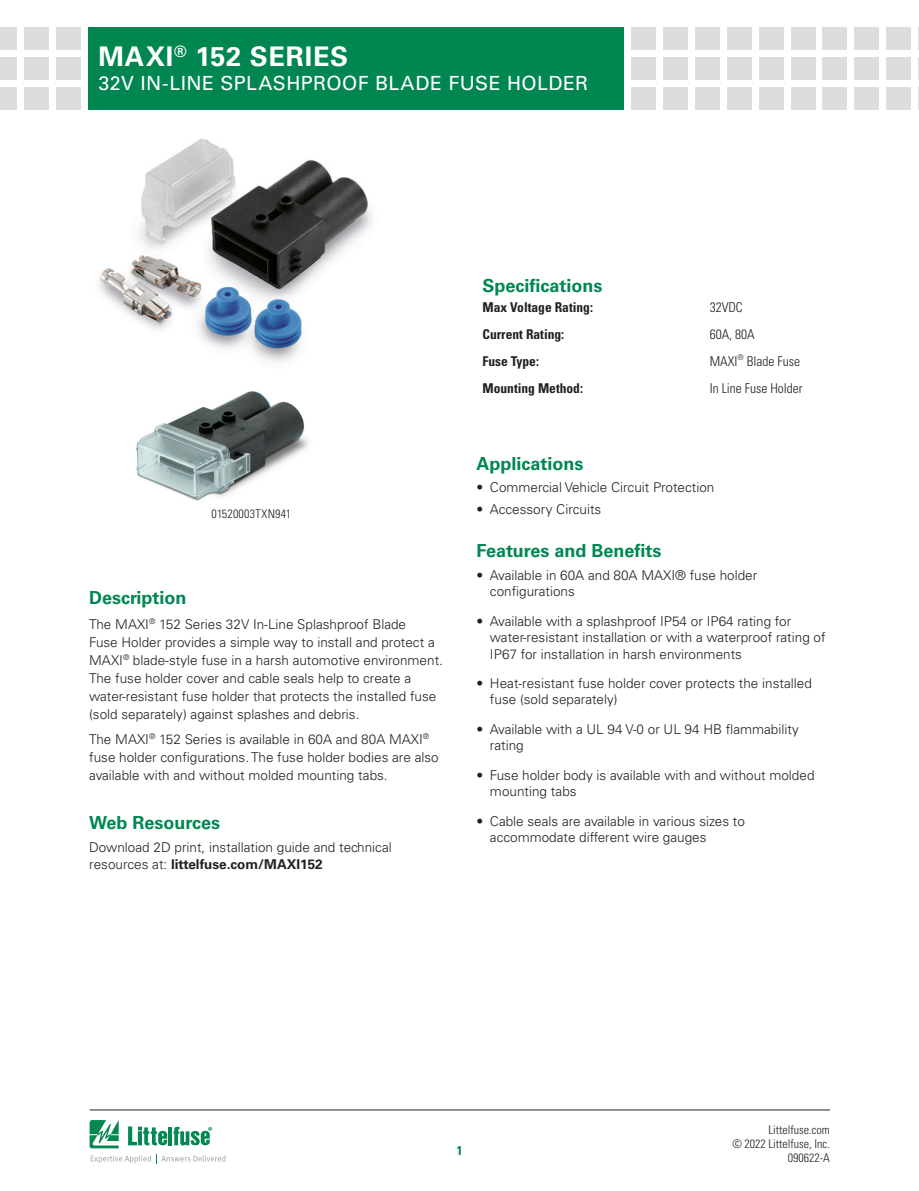
<style>
.page{position:relative;width:919px;height:1191px;background:#fff}
.page>*{position:absolute;margin:0;border:0;box-sizing:border-box;transform-origin:0 0}
.Head_Large{font:700 27px "Univers LT Std";letter-spacing:.025em;color:#fff}
.Head_Large-2{font:19.5px "Univers LT Std";letter-spacing:.02em;color:#fff}
.Green_Subheads{font:700 18px "Univers LT Std";color:#008751}
.Body_text{font:700 18px "Univers LT Std";color:#008751}
.Body_text-2{font:300 13.5px/18px "Univers LT Std";color:#231f20}
.段落样式1{font:700 condensed 13.5px "Univers LT Std";color:#231f20}
.段落样式1-2{font:300 condensed 13.5px "Univers LT Std";color:#231f20}
.t1{font:700 condensed 12.75px "Univers LT Std";color:#008751}
.Chart_Body{font:300 condensed 12px/14.2px "Univers LT Std";color:#231f20;text-align:right}
.Chart_Body-2{font:300 condensed 12px "Univers LT Std";letter-spacing:.02em;color:#231f20}
.段落样式1-3{font:300 condensed 7.8px "Univers LT Std";color:#231f20}
.s1{font-weight:700}
</style>
<div class="page">
<div style="left:56px;top:27px;width:25px;height:23px;background:#dcdddf"></div>
<div style="left:56px;top:57px;width:25px;height:23px;background:#dcdddf"></div>
<div style="left:56px;top:87px;width:25px;height:22px;background:#dcdddf"></div>
<div style="left:24px;top:27px;width:25px;height:23px;background:#dcdddf"></div>
<div style="left:24px;top:57px;width:25px;height:23px;background:#dcdddf"></div>
<div style="left:24px;top:87px;width:25px;height:22px;background:#dcdddf"></div>
<div style="left:0;top:27px;width:17px;height:23px;background:#dcdddf"></div>
<div style="left:0;top:57px;width:17px;height:23px;background:#dcdddf"></div>
<div style="left:0;top:87px;width:17px;height:22px;background:#dcdddf"></div>
<div style="left:631px;top:27px;width:24px;height:23px;background:#dcdddf"></div>
<div style="left:631px;top:57px;width:24px;height:23px;background:#dcdddf"></div>
<div style="left:631px;top:87px;width:24px;height:22px;background:#dcdddf"></div>
<div style="left:663px;top:27px;width:24px;height:23px;background:#dcdddf"></div>
<div style="left:663px;top:57px;width:24px;height:23px;background:#dcdddf"></div>
<div style="left:663px;top:87px;width:24px;height:22px;background:#dcdddf"></div>
<div style="left:695px;top:27px;width:24px;height:23px;background:#dcdddf"></div>
<div style="left:695px;top:57px;width:24px;height:23px;background:#dcdddf"></div>
<div style="left:695px;top:87px;width:24px;height:22px;background:#dcdddf"></div>
<div style="left:727px;top:27px;width:24px;height:23px;background:#dcdddf"></div>
<div style="left:727px;top:57px;width:24px;height:23px;background:#dcdddf"></div>
<div style="left:727px;top:87px;width:24px;height:22px;background:#dcdddf"></div>
<div style="left:758px;top:27px;width:25px;height:23px;background:#dcdddf"></div>
<div style="left:758px;top:57px;width:25px;height:23px;background:#dcdddf"></div>
<div style="left:758px;top:87px;width:25px;height:22px;background:#dcdddf"></div>
<div style="left:790px;top:27px;width:25px;height:23px;background:#dcdddf"></div>
<div style="left:790px;top:57px;width:25px;height:23px;background:#dcdddf"></div>
<div style="left:790px;top:87px;width:25px;height:22px;background:#dcdddf"></div>
<div style="left:854px;top:27px;width:25px;height:23px;background:#dcdddf"></div>
<div style="left:854px;top:57px;width:25px;height:23px;background:#dcdddf"></div>
<div style="left:854px;top:87px;width:25px;height:22px;background:#dcdddf"></div>
<div style="left:822px;top:27px;width:25px;height:23px;background:#dcdddf"></div>
<div style="left:822px;top:57px;width:25px;height:23px;background:#dcdddf"></div>
<div style="left:822px;top:87px;width:25px;height:22px;background:#dcdddf"></div>
<div style="left:886px;top:27px;width:24px;height:23px;background:#dcdddf"></div>
<div style="left:886px;top:57px;width:24px;height:23px;background:#dcdddf"></div>
<div style="left:886px;top:87px;width:24px;height:22px;background:#dcdddf"></div>
<svg style="left:918px;top:27px;width:1px;height:23px"></svg>
<svg style="left:918px;top:57px;width:1px;height:23px"></svg>
<svg style="left:918px;top:87px;width:1px;height:22px"></svg>
<div style="left:88px;top:27px;width:535px;height:82px;background:#008751"></div>
<hr style="left:90px;top:1109px;width:739px;height:1px;background:#231f20">
<svg style="left:90px;top:1120px;width:135px;height:43px"></svg>
<img style="left:99px;top:138px;width:274px;height:224px">
<img style="left:136px;top:391px;width:173px;height:110px">
<p class="Head_Large" style="left:98px;top:41px;width:251px">MAXI<sup>®</sup> 152 SERIES</p>
<p class="Head_Large-2" style="left:98px;top:71px;width:491px">32V IN-LINE SPLASHPROOF BLADE FUSE HOLDER</p>
<p class="Chart_Body-2" style="left:212px;top:507px;width:81px">01520003TXN941</p>
<p class="Green_Subheads" style="left:89px;top:587px;width:99px">Description</p>
<p class="Body_text-2" style="left:89px;top:615px;width:355px">The MAXI<sup>®</sup> 152 Series 32V In-Line Splashproof Blade<br>Fuse Holder provides a simple way to install and protect a MAXI<sup>®</sup> blade-style fuse in a harsh automotive environment.<br>The fuse holder cover and cable seals help to create a water-resistant fuse holder that protects the installed fuse (sold separately) against splashes and debris.</p>
<p class="Body_text-2" style="left:89px;top:730px;width:351px">The MAXI<sup>®</sup> 152 Series is available in 60A and 80A MAXI<sup>® </sup>fuse holder configurations. The fuse holder bodies are also available with and without molded mounting tabs.</p>
<p class="Green_Subheads" style="left:89px;top:812px;width:132px">Web Resources</p>
<p class="Body_text-2" style="left:89px;top:839px;width:304px;line-height:16.5px">Download 2D print, installation guide and technical resources at: <span class="s1">littelfuse.com/MAXI152</span></p>
<p class="Green_Subheads" style="left:482px;top:275px;width:122px">Specifications</p>
<p class="段落样式1" style="left:482px;top:299px;width:112px">Max Voltage Rating:</p>
<p class="段落样式1-2" style="left:709px;top:299px;width:34px">32VDC</p>
<p class="段落样式1" style="left:482px;top:326px;width:83px">Current Rating:</p>
<p class="段落样式1-2" style="left:709px;top:326px;width:46px">60A, 80A</p>
<p class="段落样式1" style="left:482px;top:353px;width:58px">Fuse Type:</p>
<p class="段落样式1-2" style="left:709px;top:353px;width:29px">MAXI</p>
<p class="段落样式1-3" style="left:737px;top:352px;width:8px">®</p>
<p class="段落样式1-2" style="left:746px;top:353px;width:55px">Blade Fuse</p>
<p class="段落样式1" style="left:482px;top:380px;width:102px">Mounting Method:</p>
<p class="段落样式1-2" style="left:709px;top:380px;width:94px">In Line Fuse Holder</p>
<p class="Green_Subheads" style="left:476px;top:453px;width:109px">Applications</p>
<p class="Body_text-2" style="left:476px;top:478px;width:239px">• Commercial Vehicle Circuit Protection</p>
<p class="Body_text-2" style="left:476px;top:500px;width:126px">• Accessory Circuits</p>
<p class="Body_text" style="left:476px;top:540px;width:186px">Features and Benefits</p>
<p class="Body_text-2" style="left:490px;top:567px;width:269px;line-height:16.2px;text-indent:-14px">• Available in 60A and 80A MAXI® fuse holder configurations</p>
<p class="Body_text-2" style="left:490px;top:613px;width:337px;line-height:16.2px;text-indent:-14px">• Available with a splashproof IP54 or IP64 rating for water-resistant installation or with a waterproof rating of<br>IP67 for installation in harsh environments</p>
<p class="Body_text-2" style="left:490px;top:675px;width:323px;line-height:16.2px;text-indent:-14px">• Heat-resistant fuse holder cover protects the installed fuse (sold separately)</p>
<p class="Body_text-2" style="left:490px;top:721px;width:310px;line-height:16.2px;text-indent:-14px">• Available with a UL 94 V-0 or UL 94 HB flammability rating</p>
<p class="Body_text-2" style="left:490px;top:767px;width:326px;line-height:16.2px;text-indent:-14px">• Fuse holder body is available with and without molded mounting tabs</p>
<p class="Body_text-2" style="left:490px;top:813px;width:256px;line-height:16.2px;text-indent:-14px">• Cable seals are available in various sizes to accommodate different wire gauges</p>
<p class="t1" style="left:456px;top:1142px;width:7px">1</p>
<p class="Chart_Body" style="left:732px;top:1122px;width:99px">Littelfuse.com<br>© 2022 Littelfuse, Inc.<br>090622-A</p>
</div>
